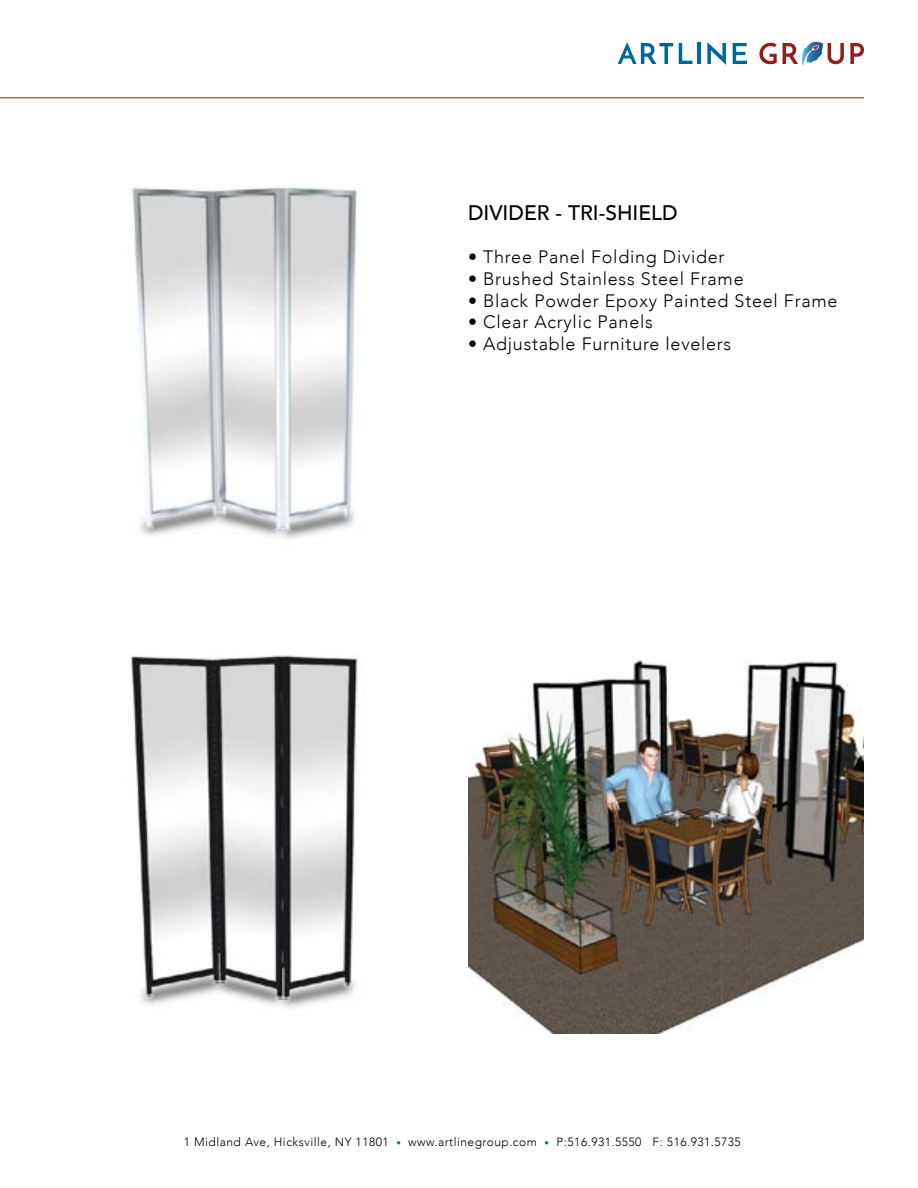
<style>
.page{position:relative;width:918px;height:1188px;background:#fff}
.page>*{position:absolute;margin:0;border:0;box-sizing:border-box;transform-origin:0 0}
.t1{font:500 21px "Avenir";color:#000}
.t2{font:300 18px "Avenir";letter-spacing:.04em;color:#000}
.t3{font:300 12px "Avenir";letter-spacing:.04em;color:#000}
.s1{font-size:9px;color:#00679b}
</style>
<div class="page">
<svg style="left:618px;top:42px;width:55px;height:22px"></svg>
<svg style="left:679px;top:43px;width:13px;height:21px"></svg>
<hr style="left:697px;top:43px;width:4px;height:21px;background:#016799">
<svg style="left:707px;top:42px;width:19px;height:23px"></svg>
<svg style="left:733px;top:43px;width:14px;height:21px"></svg>
<svg style="left:759px;top:43px;width:18px;height:21px"></svg>
<svg style="left:850px;top:43px;width:14px;height:21px"></svg>
<svg style="left:783px;top:42px;width:61px;height:24px"></svg>
<img style="left:131px;top:186px;width:227px;height:353px">
<img style="left:468px;top:660px;width:396px;height:374px">
<img style="left:130px;top:655px;width:228px;height:353px">
<hr style="left:0;top:97px;width:864px;height:1px;background:#8e231d">
<p class="t1" style="left:468px;top:195px;width:211px">DIVIDER - TRI-SHIELD</p>
<p class="t2" style="left:468px;top:247px;width:258px">• Three Panel Folding Divider</p>
<p class="t2" style="left:468px;top:268px;width:277px">• Brushed Stainless Steel Frame</p>
<p class="t2" style="left:468px;top:290px;width:371px">• Black Powder Epoxy Painted Steel Frame</p>
<p class="t2" style="left:468px;top:311px;width:186px">• Clear Acrylic Panels</p>
<p class="t2" style="left:468px;top:333px;width:265px">• Adjustable Furniture levelers</p>
<p class="t3" style="left:184px;top:1135px;width:559px">1 Midland Ave, Hicksville, NY 11801 <span class="s1">•</span> www.artlinegroup.com <span class="s1">•</span> P:516.931.5550 F: 516.931.5735</p>
</div>
